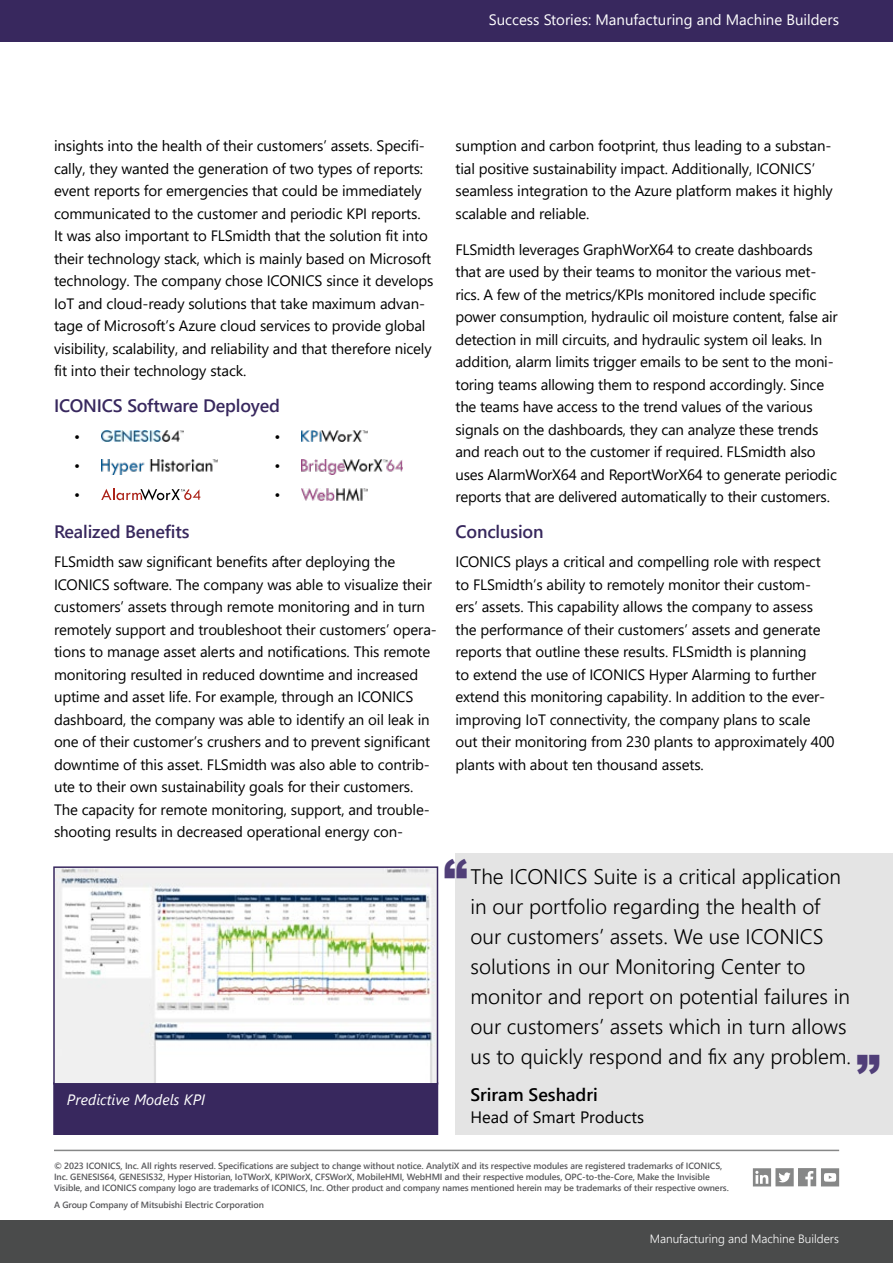
<style>
.page{position:relative;width:893px;height:1263px;background:#fff}
.page>*{position:absolute;margin:0;border:0;box-sizing:border-box;transform-origin:0 0}
.t1{font:900 47.85px "Arial";color:#503e78}
.t2{font:300 21px/30px "Segoe UI";color:#000}
.t3{font:600 18px "Segoe UI";letter-spacing:-.01em;color:#38285e}
.t4{font:600 18px "Segoe UI";color:#000}
.t5{font:16.5px "Segoe UI";color:#000}
.t6{font:15px/22.5px "Segoe UI";letter-spacing:-.01em;color:#000}
.t7{font:15px "Segoe UI";color:#fff}
.t8{font:italic 15px "Segoe UI";color:#fff}
.t9{font:300 12px "Segoe UI";color:#fff}
.t10{font:600 9px/10.8px "Segoe UI";letter-spacing:-.01em;color:#58585b}
</style>
<div class="page">
<div style="left:0;top:1220px;width:893px;height:43px;background:#4a4b4b"></div>
<div style="left:0;top:0;width:893px;height:41px;background:#38285e"></div>
<div style="left:53px;top:1082px;width:385px;height:53px;background:#38285e"></div>
<svg style="left:753px;top:1168px;width:86px;height:18px"></svg>
<hr style="left:54px;top:1150px;width:785px;height:1px;background:#868787">
<img style="left:56px;top:869px;width:379px;height:212px">
<div style="left:53px;top:866px;width:385px;height:218px;border:2px solid #38285e"></div>
<img style="left:101px;top:430px;width:82px;height:12px">
<img style="left:101px;top:459px;width:116px;height:15px">
<svg style="left:101px;top:489px;width:99px;height:11px"></svg>
<img style="left:302px;top:430px;width:65px;height:12px">
<img style="left:302px;top:459px;width:100px;height:15px">
<img style="left:302px;top:489px;width:65px;height:11px">
<div style="left:455px;top:854px;width:438px;height:281px;background:#e4e4e4"></div>
<p class="t7" style="left:489px;top:6px;width:352px">Success Stories: Manufacturing and Machine Builders</p>
<p class="t6" style="left:54px;top:133px;width:381px">insights into the health of their customers’ assets. Specifi&shy;cally, they wanted the generation of two types of reports: event reports for emergencies that could be immediately communicated to the customer and periodic KPI reports.<br>It was also important to FLSmidth that the solution fit into their technology stack, which is mainly based on Microsoft technology. The company chose ICONICS since it develops IoT and cloud-ready solutions that take maximum advan&shy;tage of Microsoft’s Azure cloud services to provide global visibility, scalability, and reliability and that therefore nicely fit into their technology stack.</p>
<p class="t3" style="left:54px;top:389px;width:227px">ICONICS Software Deployed</p>
<p class="t6" style="left:74px;top:421px;width:8px;line-height:29.2px;text-align:justify">• • •</p>
<p class="t6" style="left:275px;top:421px;width:8px;line-height:29.2px;text-align:justify">• • •</p>
<p class="t3" style="left:54px;top:515px;width:137px">Realized Benefits</p>
<p class="t6" style="left:54px;top:549px;width:384px">FLSmidth saw significant benefits after deploying the ICONICS software. The company was able to visualize their customers’ assets through remote monitoring and in turn remotely support and troubleshoot their customers’ opera&shy;tions to manage asset alerts and notifications. This remote monitoring resulted in reduced downtime and increased uptime and asset life. For example, through an ICONICS dashboard, the company was able to identify an oil leak in one of their customer’s crushers and to prevent significant downtime of this asset. FLSmidth was also able to contrib&shy;ute to their own sustainability goals for their customers.<br>The capacity for remote monitoring, support, and trouble&shy;shooting results in decreased operational energy con-</p>
<p class="t8" style="left:67px;top:1085px;width:140px">Predictive Models KPI</p>
<p class="t6" style="left:455px;top:133px;width:379px">sumption and carbon footprint, thus leading to a substan&shy;tial positive sustainability impact. Additionally, ICONICS’ seamless integration to the Azure platform makes it highly scalable and reliable.</p>
<p class="t6" style="left:455px;top:237px;width:384px">FLSmidth leverages GraphWorX64 to create dashboards that are used by their teams to monitor the various met&shy;rics. A few of the metrics/KPIs monitored include specific power consumption, hydraulic oil moisture content, false air detection in mill circuits, and hydraulic system oil leaks. In addition, alarm limits trigger emails to be sent to the moni&shy;toring teams allowing them to respond accordingly. Since the teams have access to the trend values of the various signals on the dashboards, they can analyze these trends and reach out to the customer if required. FLSmidth also uses AlarmWorX64 and ReportWorX64 to generate periodic reports that are delivered automatically to their customers.</p>
<p class="t3" style="left:455px;top:515px;width:90px">Conclusion</p>
<p class="t6" style="left:455px;top:549px;width:381px">ICONICS plays a critical and compelling role with respect to FLSmidth’s ability to remotely monitor their custom&shy;ers’ assets. This capability allows the company to assess the performance of their customers’ assets and generate reports that outline these results. FLSmidth is planning<br>to extend the use of ICONICS Hyper Alarming to further extend this monitoring capability. In addition to the ever&shy;improving IoT connectivity, the company plans to scale out their monitoring from 230 plants to approximately 400 plants with about ten thousand assets.</p>
<h1 class="t1" style="left:443px;top:842px;width:25px">“</h1>
<p class="t2" style="left:470px;top:859px;width:382px">The ICONICS Suite is a critical application in our portfolio regarding the health of our customers’ assets. We use ICONICS solutions in our Monitoring Center to monitor and report on potential failures in our customers’ assets which in turn allows us to quickly respond and fix any problem.</p>
<p class="t4" style="left:470px;top:1077px;width:129px">Sriram Seshadri</p>
<p class="t5" style="left:470px;top:1102px;width:175px">Head of Smart Products</p>
<h1 class="t1" style="left:856px;top:1038px;width:25px">”</h1>
<p class="t10" style="left:54px;top:1160px;width:676px">© 2023 ICONICS, Inc. All rights reserved. Specifications are subject to change without notice. AnalytiX and its respective modules are registered trademarks of ICONICS,<br>Inc. GENESIS64, GENESIS32, Hyper Historian, IoTWorX, KPIWorX, CFSWorX, MobileHMI, WebHMI and their respective modules, OPC-to-the-Core, Make the Invisible<br>Visible, and ICONICS company logo are trademarks of ICONICS, Inc. Other product and company names mentioned herein may be trademarks of their respective owners.</p>
<p class="t10" style="left:54px;top:1199px;width:211px">A Group Company of Mitsubishi Electric Corporation</p>
<p class="t9" style="left:650px;top:1227px;width:191px">Manufacturing and Machine Builders</p>
</div>
